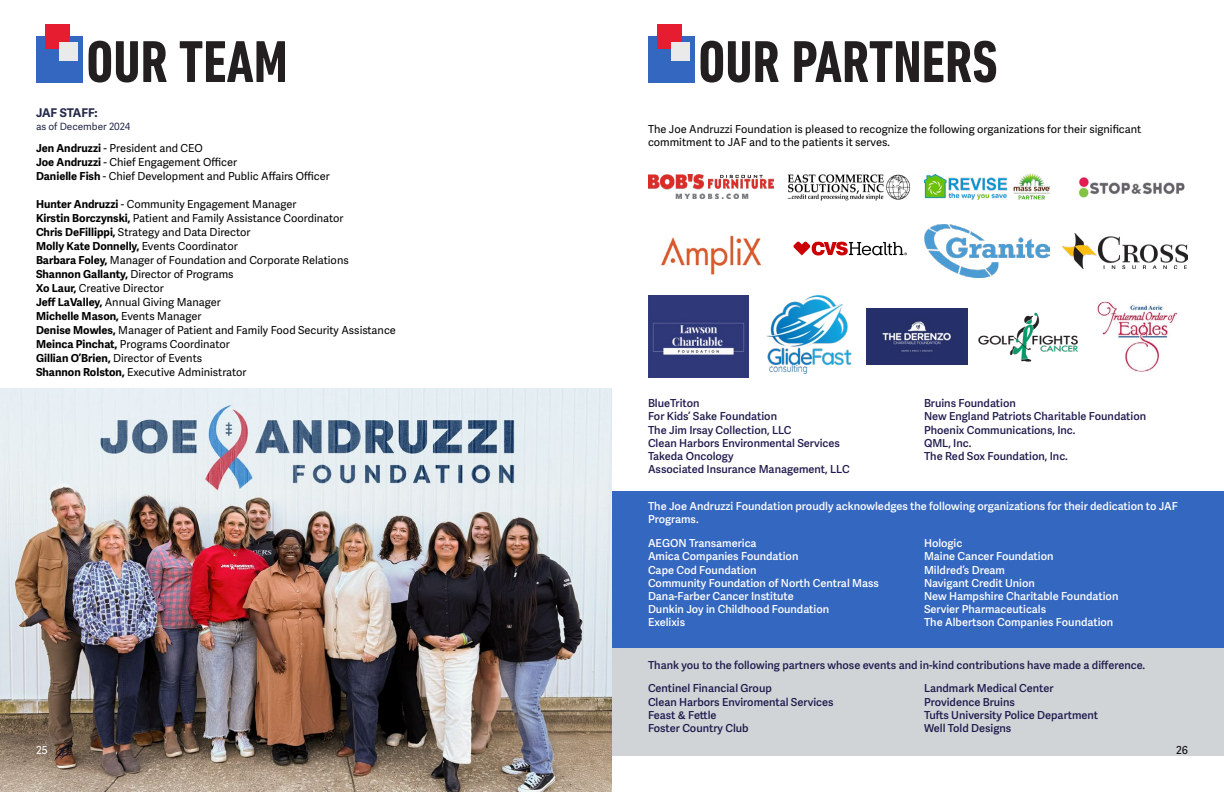
<style>
.page{position:relative;width:1224px;height:792px;background:#fff}
.page>*{position:absolute;margin:0;border:0;box-sizing:border-box;transform-origin:0 0}
.t1{font:700 condensed 60px "DIN Next LT Pro";color:#231f20}
.t2{font:700 12px "Adelle Sans";letter-spacing:-.005em;color:#24294a}
.t3{font:11px/14px "Adelle Sans";color:#000}
.t4{font:600 11px/13.2px "Adelle Sans";color:#fff}
.t5{font:600 11px/13.2px "Adelle Sans";color:#1f1a4d}
.t6{font:600 11px/13.2px "Adelle Sans";color:#1e194d}
.t7{font:11px "Adelle Sans";color:#fff}
.t8{font:10px "Adelle Sans";color:#24294a}
.s1{font-weight:700}
</style>
<div class="page">
<div style="left:612px;top:491px;width:612px;height:158px;background:#3467c0"></div>
<div style="left:612px;top:648px;width:612px;height:108px;background:#d0d4d6"></div>
<div style="left:648px;top:37px;width:46px;height:46px;background:#3467c0"></div>
<div style="left:36px;top:37px;width:46px;height:46px;background:#3467c0"></div>
<div style="left:657px;top:24px;width:24px;height:25px;background:#e61d31"></div>
<div style="left:45px;top:24px;width:24px;height:25px;background:#e61d31"></div>
<div style="left:671px;top:43px;width:18px;height:18px;background:#eaeaea"></div>
<div style="left:59px;top:43px;width:18px;height:18px;background:#eaeaea"></div>
<img style="left:648px;top:174px;width:126px;height:25px">
<img style="left:660px;top:235px;width:102px;height:40px">
<img style="left:648px;top:296px;width:101px;height:82px">
<img style="left:766px;top:296px;width:86px;height:78px">
<img style="left:867px;top:309px;width:101px;height:56px">
<img style="left:978px;top:312px;width:100px;height:50px">
<img style="left:1097px;top:301px;width:81px;height:71px">
<img style="left:787px;top:174px;width:123px;height:27px">
<svg style="left:794px;top:242px;width:113px;height:14px"></svg>
<img style="left:924px;top:173px;width:126px;height:27px">
<img style="left:924px;top:224px;width:126px;height:54px">
<img style="left:1078px;top:177px;width:107px;height:21px">
<img style="left:1062px;top:234px;width:126px;height:34px">
<img style="left:0;top:389px;width:612px;height:403px">
<h1 class="t1" style="left:86px;top:28px;width:203px">OUR TEAM</h1>
<h1 class="t1" style="left:698px;top:28px;width:301px">OUR PARTNERS</h1>
<p class="t2" style="left:36px;top:106px;width:63px">JAF STAFF:</p>
<p class="t8" style="left:36px;top:121px;width:96px">as of December 2024</p>
<p class="t3" style="left:36px;top:142px;width:295px"><span class="s1">Jen Andruzzi</span> - President and CEO<br><span class="s1">Joe Andruzzi</span> - Chief Engagement Officer<br><span class="s1">Danielle Fish</span> - Chief Development and Public Affairs Officer</p>
<p class="t3" style="left:36px;top:198px;width:361px"><span class="s1">Hunter Andruzzi</span> - Community Engagement Manager<br><span class="s1">Kirstin Borczynski,</span> Patient and Family Assistance Coordinator<br><span class="s1">Chris DeFillippi,</span> Strategy and Data Director<br><span class="s1">Molly Kate Donnelly,</span> Events Coordinator<br><span class="s1">Barbara Foley,</span> Manager of Foundation and Corporate Relations <span class="s1">Shannon Gallanty,</span> Director of Programs<br><span class="s1">Xo Laur,</span> Creative Director<br><span class="s1">Jeff LaValley,</span> Annual Giving Manager<br><span class="s1">Michelle Mason,</span> Events Manager<br><span class="s1">Denise Mowles,</span> Manager of Patient and Family Food Security Assistance <span class="s1">Meinca Pinchat,</span> Programs Coordinator<br><span class="s1">Gillian O’Brien,</span> Director of Events<br><span class="s1">Shannon Rolston,</span> Executive Administrator</p>
<p class="t3" style="left:648px;top:123px;width:495px;line-height:13.2px">The Joe Andruzzi Foundation is pleased to recognize the following organizations for their significant commitment to JAF and to the patients it serves.</p>
<p class="t5" style="left:648px;top:397px;width:203px">BlueTriton<br>For Kids’ Sake Foundation<br>The Jim Irsay Collection, LLC<br>Clean Harbors Environmental Services<br>Takeda Oncology<br>Associated Insurance Management, LLC</p>
<p class="t5" style="left:924px;top:397px;width:224px">Bruins Foundation<br>New England Patriots Charitable Foundation<br>Phoenix Communications, Inc.<br>QML, Inc.<br>The Red Sox Foundation, Inc.</p>
<p class="t4" style="left:648px;top:500px;width:531px">The Joe Andruzzi Foundation proudly acknowledges the following organizations for their dedication to JAF<br>Programs.</p>
<p class="t4" style="left:648px;top:537px;width:233px">AEGON Transamerica<br>Amica Companies Foundation<br>Cape Cod Foundation<br>Community Foundation of North Central Mass<br>Dana-Farber Cancer Institute<br>Dunkin Joy in Childhood Foundation<br>Exelixis</p>
<p class="t4" style="left:924px;top:537px;width:196px">Hologic<br>Maine Cancer Foundation<br>Mildred’s Dream<br>Navigant Credit Union<br>New Hampshire Charitable Foundation<br>Servier Pharmaceuticals<br>The Albertson Companies Foundation</p>
<p class="t5" style="left:648px;top:659px;width:499px">Thank you to the following partners whose events and in-kind contributions have made a difference.</p>
<p class="t6" style="left:648px;top:682px;width:187px">Centinel Financial Group<br>Clean Harbors Enviromental Services<br>Feast &amp; Fettle<br>Foster Country Club</p>
<p class="t6" style="left:924px;top:682px;width:176px">Landmark Medical Center<br>Providence Bruins<br>Tufts University Police Department<br>Well Told Designs</p>
<p class="t7" style="left:36px;top:743px;width:13px">25</p>
<p class="t3" style="left:1176px;top:744px;width:13px">26</p>
</div>
